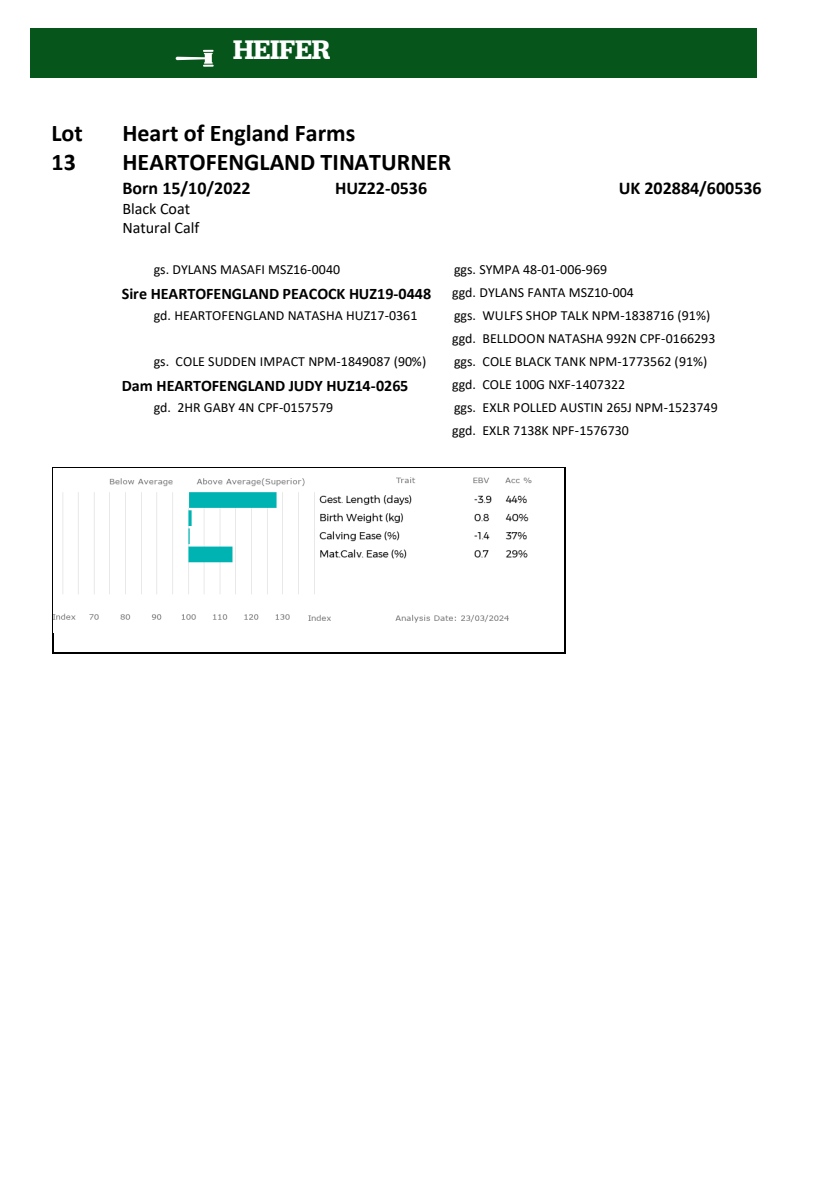
<style>
.page{position:relative;width:840px;height:1191px;background:#fff}
.page>*{position:absolute;margin:0;border:0;box-sizing:border-box;transform-origin:0 0}
.t1{font:600 28px "Jubilat";letter-spacing:-.02em;color:#fff}
.t2{font:700 24px "Calibri";color:#000}
.t3{font:700 18px "Calibri";color:#000}
.t4{font:700 16px "Calibri";color:#000}
.t5{font:16px/19.4px "Calibri";color:#000}
.t6{font:14px/23px "Calibri";color:#000}
</style>
<div class="page">
<hr style="left:53px;top:467px;width:510px;height:2px;background:#000">
<hr style="left:52px;top:469px;width:1px;height:42px;background:#000">
<hr style="left:563px;top:469px;width:2px;height:42px;background:#000">
<hr style="left:52px;top:512px;width:1px;height:140px;background:#000">
<hr style="left:53px;top:652px;width:510px;height:1px;background:#000">
<hr style="left:563px;top:512px;width:2px;height:140px;background:#000">
<img style="left:53px;top:477px;width:479px;height:146px">
<div style="left:30px;top:28px;width:726px;height:50px;background:#06551b"></div>
<svg style="left:175px;top:50px;width:38px;height:17px"></svg>
<p class="t1" style="left:233px;top:31px;width:98px">HEIFER</p>
<p class="t2" style="left:52px;top:116px;width:33px">Lot</p>
<p class="t2" style="left:122px;top:116px;width:234px">Heart of England Farms</p>
<p class="t2" style="left:52px;top:145px;width:26px">13</p>
<p class="t2" style="left:122px;top:145px;width:330px">HEARTOFENGLAND TINATURNER</p>
<p class="t3" style="left:122px;top:175px;width:130px">Born 15/10/2022</p>
<p class="t3" style="left:335px;top:175px;width:93px">HUZ22-0536</p>
<p class="t3" style="left:618px;top:175px;width:144px">UK 202884/600536</p>
<p class="t5" style="left:122px;top:198px;width:78px">Black Coat<br>Natural Calf</p>
<p class="t6" style="left:154px;top:257px;width:188px">gs. DYLANS MASAFI MSZ16-0040</p>
<p class="t6" style="left:454px;top:257px;width:154px">ggs. SYMPA 48-01-006-969</p>
<p class="t4" style="left:122px;top:282px;width:311px">Sire HEARTOFENGLAND PEACOCK HUZ19-0448</p>
<p class="t6" style="left:452px;top:280px;width:183px">ggd. DYLANS FANTA MSZ10-004</p>
<p class="t6" style="left:154px;top:303px;width:265px">gd. HEARTOFENGLAND NATASHA HUZ17-0361</p>
<p class="t6" style="left:452px;top:303px;width:264px">ggs. WULFS SHOP TALK NPM-1838716 (91%) ggd. BELLDOON NATASHA 992N CPF-0166293</p>
<p class="t6" style="left:154px;top:349px;width:274px">gs. COLE SUDDEN IMPACT NPM-1849087 (90%)</p>
<p class="t6" style="left:454px;top:349px;width:255px">ggs. COLE BLACK TANK NPM-1773562 (91%)</p>
<p class="t4" style="left:122px;top:374px;width:288px">Dam HEARTOFENGLAND JUDY HUZ14-0265</p>
<p class="t6" style="left:452px;top:372px;width:174px">ggd. COLE 100G NXF-1407322</p>
<p class="t6" style="left:154px;top:395px;width:181px">gd. 2HR GABY 4N CPF-0157579</p>
<p class="t6" style="left:452px;top:395px;width:267px">ggs. EXLR POLLED AUSTIN 265J NPM-1523749 ggd. EXLR 7138K NPF-1576730</p>
</div>
